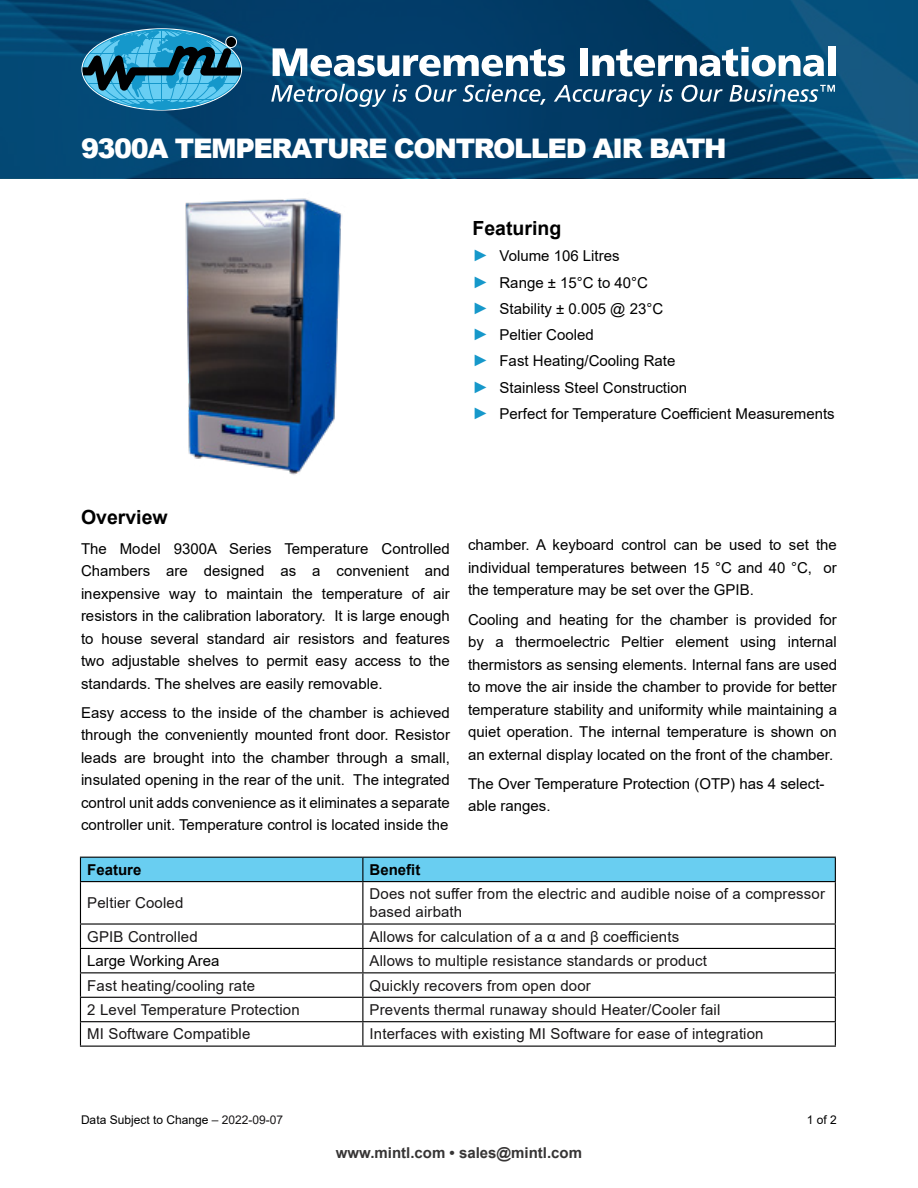
<style>
.page{position:relative;width:918px;height:1188px;background:#fff}
.page>*{position:absolute;margin:0;border:0;box-sizing:border-box;transform-origin:0 0}
.t1{font:900 27px "Arial";letter-spacing:-.05em;color:#fff}
.t2{font:700 19.5px "Arial";color:#000}
.t3{font:15px/22.5px "Arial";color:#000;text-align:justify}
.t4{font:15px/18px "Arial";letter-spacing:.01em;color:#191718}
.t5{font:700 15px "Arial";color:#373535}
.t6{font:700 15px "Arial";color:#000}
.t7{font:12px "Arial";color:#000}
.s1{font-size:16.5px;color:#1698ca}
.s2{color:#191718}
</style>
<div class="page">
<svg style="left:0;top:0;width:918px;height:178px;background:#03436e"></svg>
<svg style="left:82px;top:29px;width:159px;height:81px;background:#2d7d9f"></svg>
<svg style="left:273px;top:48px;width:292px;height:28px"></svg>
<div style="left:581px;top:48px;width:7px;height:28px;background:#fff"></div>
<svg style="left:592px;top:47px;width:232px;height:29px"></svg>
<div style="left:828px;top:46px;width:7px;height:30px;background:#fff"></div>
<svg style="left:271px;top:84px;width:115px;height:23px;background:#407194"></svg>
<svg style="left:393px;top:84px;width:14px;height:18px"></svg>
<svg style="left:415px;top:85px;width:42px;height:17px"></svg>
<svg style="left:463px;top:84px;width:83px;height:21px;background:#3d6a8c"></svg>
<svg style="left:554px;top:85px;width:98px;height:22px;background:#386484"></svg>
<svg style="left:659px;top:84px;width:14px;height:18px"></svg>
<svg style="left:682px;top:85px;width:41px;height:17px"></svg>
<svg style="left:729px;top:84px;width:106px;height:18px"></svg>
<div style="left:80px;top:857px;width:756px;height:24px;background:#69cef1"></div>
<hr style="left:80px;top:881px;width:283px;height:1px;background:#000">
<hr style="left:80px;top:882px;width:1px;height:41px;background:#000">
<hr style="left:363px;top:881px;width:473px;height:1px;background:#000">
<hr style="left:362px;top:882px;width:1px;height:41px;background:#000">
<hr style="left:835px;top:882px;width:1px;height:41px;background:#000">
<hr style="left:80px;top:923px;width:283px;height:2px;background:#000">
<hr style="left:363px;top:923px;width:473px;height:2px;background:#000">
<hr style="left:80px;top:948px;width:283px;height:1px;background:#000">
<hr style="left:363px;top:948px;width:473px;height:1px;background:#000">
<hr style="left:80px;top:972px;width:283px;height:1px;background:#000">
<hr style="left:363px;top:972px;width:473px;height:1px;background:#000">
<hr style="left:80px;top:997px;width:283px;height:1px;background:#000">
<hr style="left:363px;top:997px;width:473px;height:1px;background:#000">
<hr style="left:80px;top:1021px;width:283px;height:1px;background:#000">
<svg style="left:80px;top:925px;width:1px;height:121px"></svg>
<hr style="left:363px;top:1021px;width:473px;height:1px;background:#000">
<svg style="left:362px;top:925px;width:1px;height:121px"></svg>
<svg style="left:835px;top:925px;width:1px;height:121px"></svg>
<hr style="left:80px;top:1046px;width:283px;height:1px;background:#000">
<hr style="left:363px;top:1046px;width:473px;height:1px;background:#000">
<img style="left:110px;top:168px;width:311px;height:307px">
<h1 class="t1" style="left:81px;top:129px;width:647px">9300A TEMPERATURE CONTROLLED AIR BATH</h1>
<h2 class="t2" style="left:472px;top:214px;width:90px">Featuring</h2>
<p class="t3" style="left:472px;top:243px;width:364px;line-height:26.2px;text-align:left"><span class="s1">►</span> Volume 106 Litres<br><span class="s1">►</span> Range ± 15°C to 40°C<br><span class="s1">►</span> Stability ± 0.005 @ 23°C<br><span class="s1">►</span> Peltier Cooled<br><span class="s1">►</span> Fast Heating/Cooling Rate<br><span class="s1">►</span> Stainless Steel Construction<br><span class="s1">►</span> Perfect for Temperature Coefficient Measurements</p>
<h2 class="t2" style="left:81px;top:504px;width:88px">Overview</h2>
<p class="t3" style="left:81px;top:537px;width:371px">The Model 9300A Series Temperature Controlled Chambers are designed as a convenient and inexpensive way to maintain the temperature of air resistors in the calibration laboratory. It is large enough to house several standard air resistors and features two adjustable shelves to permit easy access to the standards. The shelves are easily removable.</p>
<p class="t3" style="left:81px;top:701px;width:370px">Easy access to the inside of the chamber is achieved through the conveniently mounted front door. Resistor leads are brought into the chamber through a small, insulated opening in the rear of the unit. The integrated control unit adds convenience as it eliminates a separate controller unit. Temperature control is located inside the</p>
<p class="t3" style="left:468px;top:534px;width:370px">chamber. A keyboard control can be used to set the individual temperatures between 15 °C and 40 °C, or the temperature may be set over the GPIB.</p>
<p class="t3" style="left:468px;top:608px;width:371px">Cooling and heating for the chamber is provided for by a thermoelectric Peltier element using internal thermistors as sensing elements. Internal fans are used to move the air inside the chamber to provide for better temperature stability and uniformity while maintaining a quiet operation. The internal temperature is shown on an external display located on the front of the chamber.</p>
<p class="t3" style="left:468px;top:772px;width:358px">The Over Temperature Protection (OTP) has 4 select&shy;able ranges.</p>
<p class="t6" style="left:87px;top:859px;width:56px">Feature</p>
<p class="t6" style="left:370px;top:859px;width:52px">Benefit</p>
<p class="t4" style="left:87px;top:894px;width:98px">Peltier Cooled</p>
<p class="t4" style="left:370px;top:885px;width:457px">Does not suffer from the electric and audible noise of a compressor based airbath</p>
<p class="t4" style="left:87px;top:927px;width:112px">GPIB Controlled</p>
<p class="t4" style="left:370px;top:927px;width:311px">Allows for calculation of a α and β coefficients</p>
<p class="t3" style="left:87px;top:950px;width:134px">Large Working Area</p>
<p class="t4" style="left:370px;top:952px;width:339px">Allows to multiple resistance standards or product</p>
<p class="t4" style="left:87px;top:976px;width:169px">Fast heating/cooling rate</p>
<p class="t4" style="left:370px;top:976px;width:223px">Quickly recovers from open door</p>
<p class="t4" style="left:87px;top:1001px;width:214px">2 Level Temperature Protection</p>
<p class="t4" style="left:370px;top:1001px;width:352px">Prevents thermal runaway should Heater/Cooler fail</p>
<p class="t4" style="left:87px;top:1025px;width:165px">MI Software Compatible</p>
<p class="t4" style="left:370px;top:1025px;width:396px">Interfaces with existing MI Software for ease of integration</p>
<p class="t7" style="left:81px;top:1112px;width:204px">Data Subject to Change <span class="s2">– 2022-09-07</span></p>
<p class="t7" style="left:807px;top:1112px;width:32px">1 of 2</p>
<p class="t5" style="left:336px;top:1142px;width:248px">www.mintl.com • sales@mintl.com</p>
</div>
